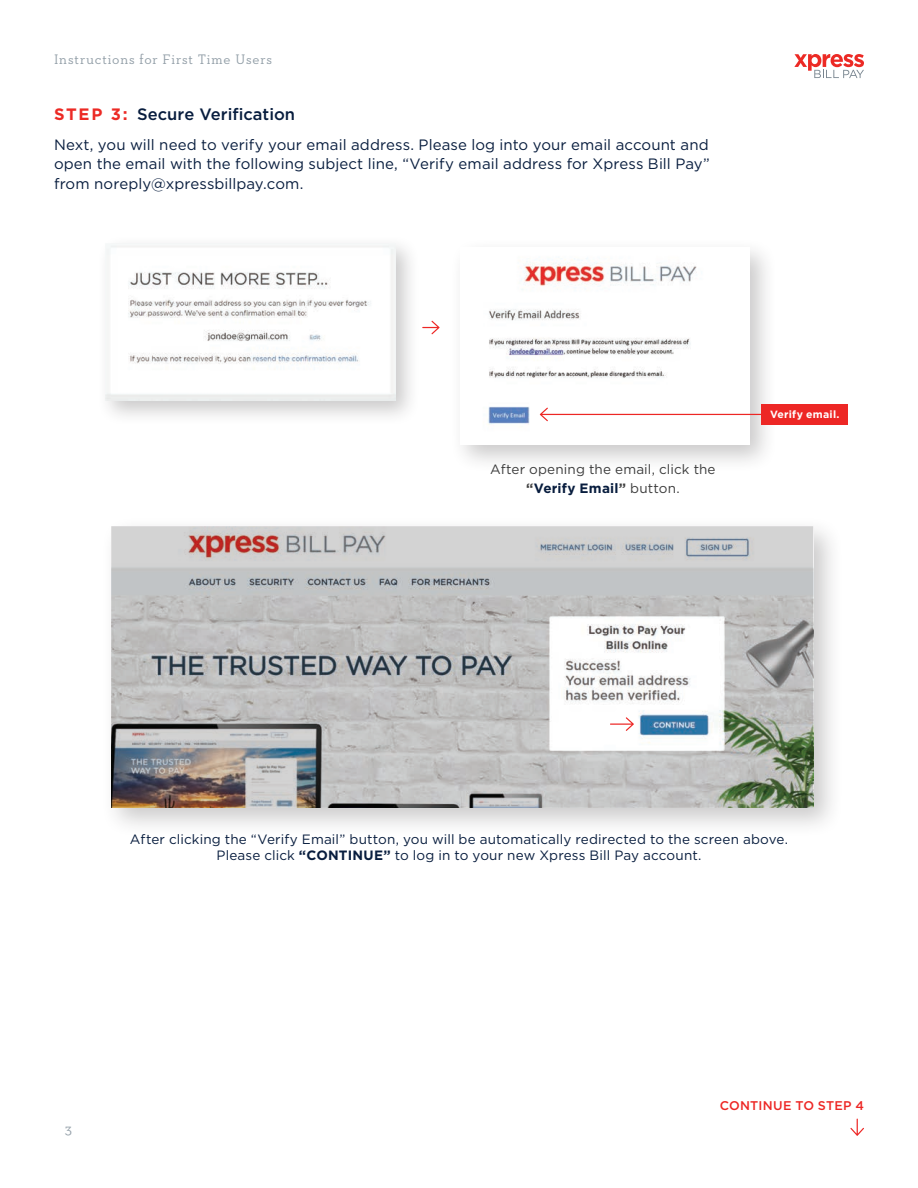
<style>
.page{position:relative;width:918px;height:1188px;background:#fff}
.page>*{position:absolute;margin:0;border:0;box-sizing:border-box;transform-origin:0 0}
.t1{font:500 16.5px "Gotham HTF";color:#081d3e}
.t2{font:15px/19.5px "Gotham HTF";letter-spacing:.005em;color:#081d3e;text-align:justify}
.t3{font:14.55px "Neutraface Slab Text";color:#94a0a9}
.t4{font:14.1px "Neutraface Slab Text";letter-spacing:.055em;color:#94a0a9}
.t5{font:13.5px/16.2px "Gotham HTF";letter-spacing:.01em;color:#081d3e;text-align:center}
.t6{font:13.5px/19.5px "Gotham HTF";letter-spacing:.01em;color:#3d3d3d;text-align:center}
.t7{font:500 12.6px "Gotham";letter-spacing:.015em;color:#ed2725}
.t8{font:700 10.5px "Gotham HTF";letter-spacing:.025em;color:#fff}
.s1{font-family:"Gotham";font-weight:700;color:#ec2a25}
.s2{font-weight:700}
.s3{font-weight:700;color:#081d3e}
</style>
<div class="page">
<svg style="left:794px;top:54px;width:70px;height:24px"></svg>
<div style="left:97px;top:234px;width:324px;height:192px;background:#231f20;opacity:.24"></div>
<img style="left:106px;top:243px;width:289px;height:157px">
<div style="left:450px;top:237px;width:328px;height:236px;background:#231f20;opacity:.24"></div>
<img style="left:460px;top:247px;width:289px;height:198px">
<svg style="left:422px;top:321px;width:18px;height:13px"></svg>
<svg style="left:540px;top:408px;width:221px;height:13px"></svg>
<svg style="left:850px;top:1119px;width:14px;height:17px"></svg>
<div style="left:101px;top:516px;width:743px;height:322px;background:#231f20;opacity:.24"></div>
<svg style="left:111px;top:526px;width:702px;height:282px;background:#bbbcbb"></svg>
<div style="left:761px;top:404px;width:87px;height:21px;background:#ed2725"></div>
<svg style="left:610px;top:717px;width:24px;height:14px"></svg>
<p class="t4" style="left:54px;top:50px;width:220px">Instructions for First Time Users</p>
<p class="t1" style="left:54px;top:104px;width:243px"><span class="s1">STEP 3:</span> Secure Verification</p>
<p class="t2" style="left:54px;top:134px;width:657px">Next, you will need to verify your email address. Please log into your email account and open the email with the following subject line, “Verify email address for Xpress Bill Pay” from noreply@xpressbillpay.com.</p>
<p class="t6" style="left:490px;top:459px;width:227px">After opening the email, click the <span class="s2">“</span><span class="s3">Verify Email</span><span class="s2">”</span> button.</p>
<p class="t8" style="left:770px;top:408px;width:71px">Verify email.</p>
<p class="t5" style="left:130px;top:831px;width:660px">After clicking the “Verify Email” button, you will be automatically redirected to the screen above.<br>Please click <span class="s2">“CONTINUE”</span> to log in to your new Xpress Bill Pay account.</p>
<p class="t3" style="left:65px;top:1120px;width:9px">3</p>
<p class="t7" style="left:720px;top:1097px;width:146px">CONTINUE TO STEP 4</p>
</div>
